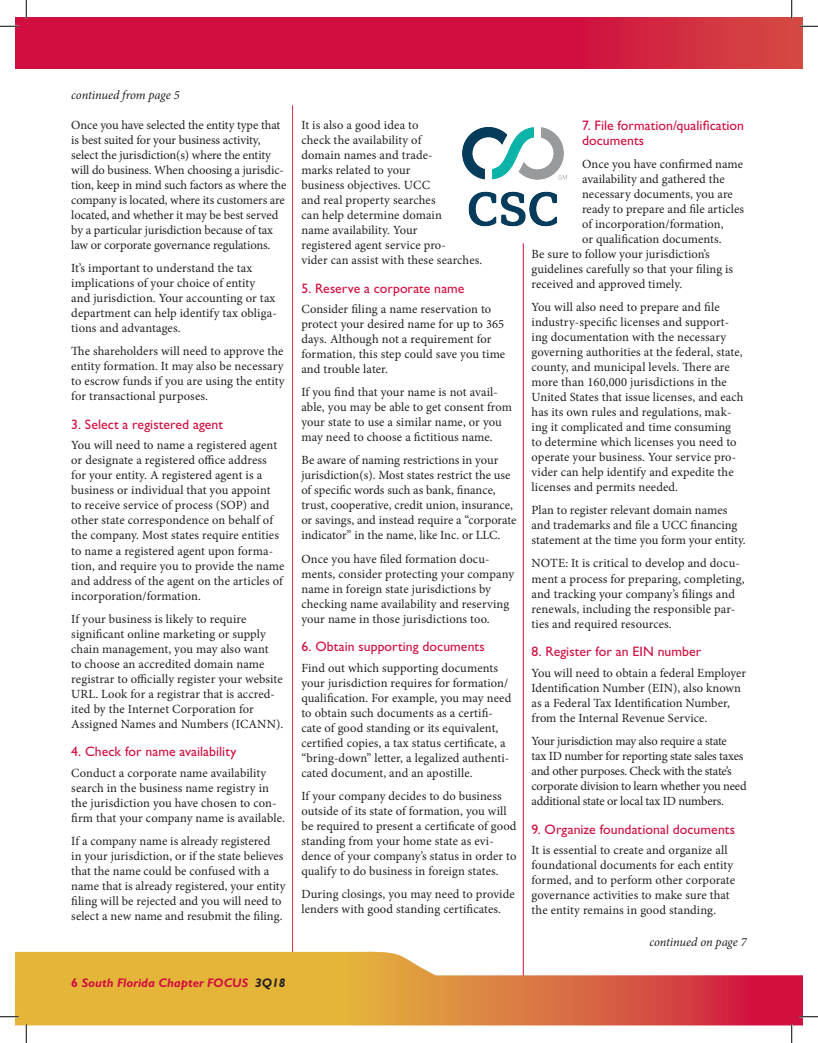
<style>
.page{position:relative;width:818px;height:1043px;background:#fff}
.page>*{position:absolute;margin:0;border:0;box-sizing:border-box;transform-origin:0 0}
.t1{font:13.75px/15px "Gill Sans";letter-spacing:.005em;color:#d10e40}
.t2{font:12.5px/15px "Minion Pro";letter-spacing:.005em;color:#231f20}
.t3{font:12.5px/15px "Minion Pro";letter-spacing:-.015em;color:#231f20}
.t4{font:italic 12.5px "Minion Pro";letter-spacing:-.01em;color:#231f20}
.t5{font:italic 700 12.5px "Gill Sans";color:#d10e40}
.s1{font-style:normal}
.s2{color:#231f20}
</style>
<div class="page">
<svg style="left:15px;top:17px;width:787px;height:51px;background:#d11740"></svg>
<svg style="left:15px;top:950px;width:787px;height:75px"></svg>
<img style="left:462px;top:127px;width:105px;height:100px">
<svg style="left:0;top:25px;width:19px;height:2px"></svg>
<svg style="left:799px;top:25px;width:19px;height:2px"></svg>
<svg style="left:0;top:1015px;width:19px;height:2px"></svg>
<svg style="left:799px;top:1015px;width:19px;height:2px"></svg>
<svg style="left:25px;top:0;width:2px;height:19px"></svg>
<svg style="left:25px;top:1024px;width:2px;height:18px"></svg>
<svg style="left:790px;top:0;width:2px;height:19px"></svg>
<svg style="left:790px;top:1024px;width:2px;height:18px"></svg>
<p class="t4" style="left:71px;top:87px;width:110px">continued from page 5</p>
<p class="t2" style="left:71px;top:118px;width:216px">Once you have selected the entity type that is best suited for your business activity, select the jurisdiction(s) where the entity will do business. When choosing a jurisdic&shy;tion, keep in mind such factors as where the company is located, where its customers are located, and whether it may be best served by a particular jurisdiction because of tax law or corporate governance regulations.</p>
<p class="t2" style="left:71px;top:261px;width:207px">It’s important to understand the tax implications of your choice of entity and jurisdiction. Your accounting or tax department can help identify tax obliga&shy;tions and advantages.</p>
<p class="t2" style="left:71px;top:344px;width:215px;text-align:justify">The shareholders will need to approve the entity formation. It may also be necessary to escrow funds if you are using the entity for transactional purposes.</p>
<p class="t1" style="left:71px;top:417px;width:153px">3. Select a registered agent</p>
<p class="t2" style="left:71px;top:438px;width:214px">You will need to name a registered agent or designate a registered office address for your entity. A registered agent is a business or individual that you appoint<br>to receive service of process (SOP) and other state correspondence on behalf of the company. Most states require entities to name a registered agent upon forma&shy;tion, and require you to provide the name and address of the agent on the articles of incorporation/formation.</p>
<p class="t2" style="left:71px;top:611px;width:214px">If your business is likely to require significant online marketing or supply chain management, you may also want<br>to choose an accredited domain name registrar to officially register your website URL. Look for a registrar that is accred&shy;ited by the Internet Corporation for Assigned Names and Numbers (ICANN).</p>
<p class="t1" style="left:71px;top:744px;width:166px">4. Check for name availability</p>
<p class="t2" style="left:71px;top:765px;width:215px">Conduct a corporate name availability search in the business name registry in the jurisdiction you have chosen to con&shy;firm that your company name is available.</p>
<p class="t2" style="left:71px;top:833px;width:216px">If a company name is already registered<br>in your jurisdiction, or if the state believes that the name could be confused with a name that is already registered, your entity filing will be rejected and you will need to select a new name and resubmit the filing.</p>
<p class="t2" style="left:301px;top:118px;width:182px">It is also a good idea to<br>check the availability of<br>domain names and trade-<br>marks related to your<br>business objectives. UCC<br>and real property searches<br>can help determine domain<br>name availability. Your<br>registered agent service pro-<br>vider can assist with these searches.</p>
<p class="t1" style="left:301px;top:281px;width:165px">5. Reserve a corporate name</p>
<p class="t2" style="left:301px;top:302px;width:205px">Consider filing a name reservation to protect your desired name for up to 365 days. Although not a requirement for formation, this step could save you time and trouble later.</p>
<p class="t2" style="left:301px;top:385px;width:212px">If you find that your name is not avail&shy;able, you may be able to get consent from your state to use a similar name, or you may need to choose a fictitious name.</p>
<p class="t2" style="left:301px;top:453px;width:217px">Be aware of naming restrictions in your jurisdiction(s). Most states restrict the use of specific words such as bank, finance, trust, cooperative, credit union, insurance, or savings, and instead require a “corporate indicator” in the name, like Inc. or LLC.</p>
<p class="t2" style="left:301px;top:551px;width:214px">Once you have filed formation docu&shy;ments, consider protecting your company name in foreign state jurisdictions by checking name availability and reserving your name in those jurisdictions too.</p>
<p class="t1" style="left:301px;top:639px;width:185px">6. Obtain supporting documents</p>
<p class="t2" style="left:301px;top:660px;width:211px">Find out which supporting documents your jurisdiction requires for formation/ qualification. For example, you may need to obtain such documents as a certifi&shy;cate of good standing or its equivalent, certified copies, a tax status certificate, a “bring-down” letter, a legalized authenti&shy;cated document, and an apostille.</p>
<p class="t2" style="left:301px;top:788px;width:216px">If your company decides to do business outside of its state of formation, you will be required to present a certificate of good standing from your home state as evi&shy;dence of your company’s status in order to qualify to do business in foreign states.</p>
<p class="t2" style="left:301px;top:886px;width:215px">During closings, you may need to provide lenders with good standing certificates.</p>
<p class="t5" style="left:71px;top:975px;width:216px"><span class="s1">6</span> South Florida Chapter FOCUS <span class="s2">3Q18</span></p>
<p class="t1" style="left:582px;top:118px;width:163px">7. File formation/qualification documents</p>
<p class="t2" style="left:582px;top:157px;width:163px">Once you have confirmed name</p>
<p class="t2" style="left:582px;top:172px;width:144px">availability and gathered the</p>
<p class="t2" style="left:582px;top:187px;width:152px">necessary documents, you are</p>
<p class="t2" style="left:582px;top:202px;width:163px">ready to prepare and file articles</p>
<p class="t2" style="left:582px;top:217px;width:143px">of incorporation/formation,</p>
<p class="t2" style="left:582px;top:232px;width:141px">or qualification documents.</p>
<p class="t2" style="left:531px;top:247px;width:180px">Be sure to follow your jurisdiction’s</p>
<p class="t2" style="left:531px;top:262px;width:203px">guidelines carefully so that your filing is</p>
<p class="t2" style="left:531px;top:277px;width:152px">received and approved timely.</p>
<p class="t2" style="left:531px;top:300px;width:213px">You will also need to prepare and file industry-specific licenses and support&shy;ing documentation with the necessary governing authorities at the federal, state, county, and municipal levels. There are more than 160,000 jurisdictions in the United States that issue licenses, and each has its own rules and regulations, mak&shy;ing it complicated and time consuming to determine which licenses you need to operate your business. Your service pro&shy;vider can help identify and expedite the licenses and permits needed.</p>
<p class="t2" style="left:531px;top:503px;width:216px">Plan to register relevant domain names and trademarks and file a UCC financing statement at the time you form your entity.</p>
<p class="t2" style="left:531px;top:556px;width:214px">NOTE: It is critical to develop and docu&shy;ment a process for preparing, completing, and tracking your company’s filings and renewals, including the responsible par&shy;ties and required resources.</p>
<p class="t1" style="left:531px;top:644px;width:171px">8. Register for an EIN number</p>
<p class="t2" style="left:531px;top:665px;width:216px">You will need to obtain a federal Employer Identification Number (EIN), also known as a Federal Tax Identification Number, from the Internal Revenue Service.</p>
<p class="t3" style="left:531px;top:733px;width:216px">Your jurisdiction may also require a state<br>tax ID number for reporting state sales taxes and other purposes. Check with the state’s corporate division to learn whether you need additional state or local tax ID numbers.</p>
<p class="t1" style="left:531px;top:821px;width:205px">9. Organize foundational documents</p>
<p class="t2" style="left:531px;top:842px;width:205px">It is essential to create and organize all foundational documents for each entity formed, and to perform other corporate governance activities to make sure that the entity remains in good standing.</p>
<p class="t4" style="left:649px;top:933px;width:99px">continued on page 7</p>
</div>
